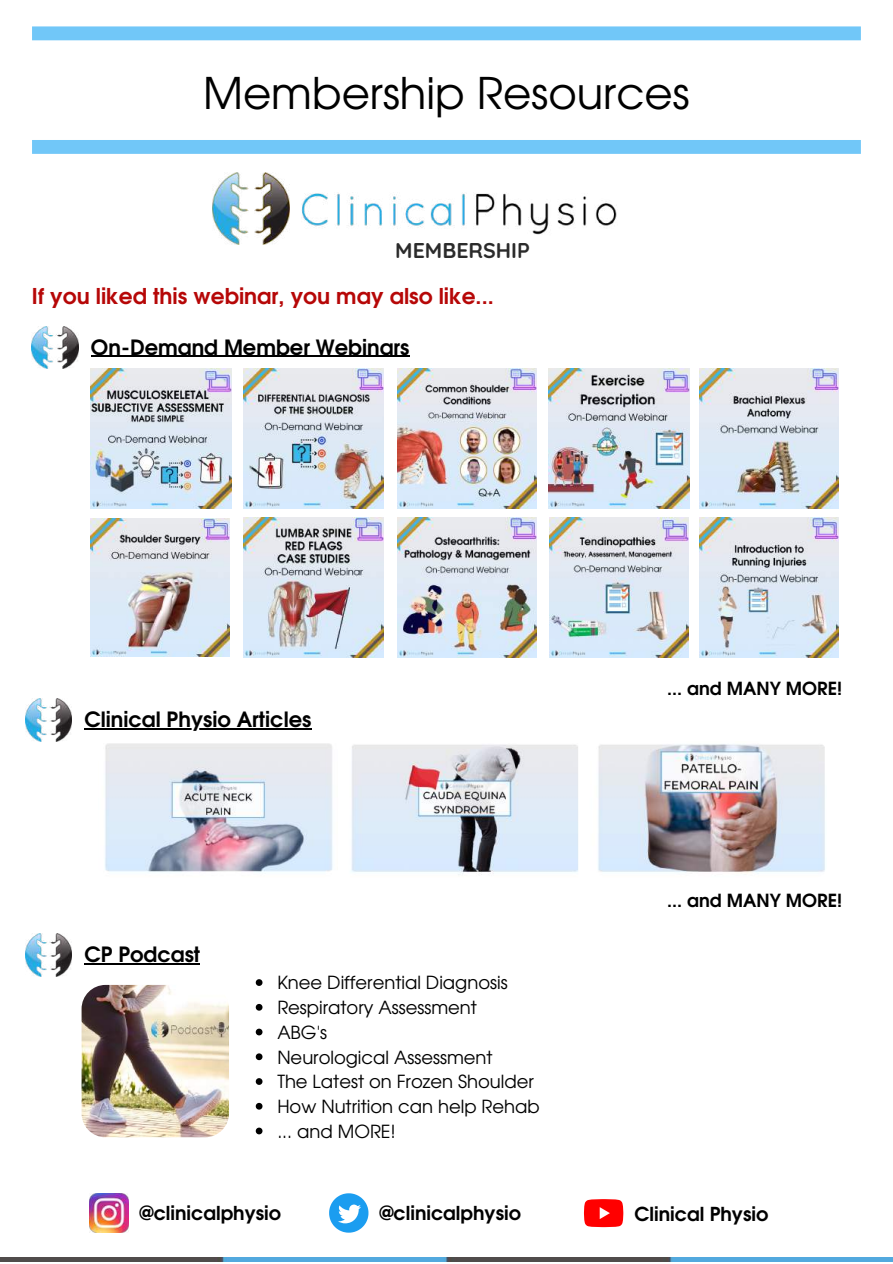
<style>
.page{position:relative;width:893px;height:1264px;background:#fff}
.page>*{position:absolute;margin:0;border:0;box-sizing:border-box;transform-origin:0 0}
.t1{font:43.5px "Te X Gyre Adventor";color:#000}
.t2{font:700 21.75px "Te X Gyre Adventor";color:#b60707}
.t3{font:700 21.3px "Quicksand";color:#2b2b2b}
.t4{font:700 21px "Te X Gyre Adventor";color:#000}
.t5{font:700 19.2px "Te X Gyre Adventor";color:#000}
.t6{font:700 19.05px "Te X Gyre Adventor";color:#000}
.t7{font:18px/24.8px "Te X Gyre Adventor";color:#000}
.t8{font:700 18px "Te X Gyre Adventor";color:#000}
</style>
<div class="page">
<svg style="left:32px;top:26px;width:828px;height:14px;background:#75c8f8"></svg>
<svg style="left:32px;top:140px;width:828px;height:14px;background:#72c7f8"></svg>
<img style="left:0;top:1257px;width:892px;height:4px">
<img style="left:89px;top:1193px;width:40px;height:39px">
<svg style="left:329px;top:1193px;width:39px;height:39px"></svg>
<svg style="left:584px;top:1199px;width:39px;height:28px"></svg>
<img style="left:301px;top:193px;width:316px;height:42px">
<img style="left:212px;top:172px;width:78px;height:72px">
<img style="left:25px;top:933px;width:46px;height:43px">
<img style="left:549px;top:518px;width:139px;height:139px">
<img style="left:243px;top:518px;width:140px;height:139px">
<img style="left:91px;top:368px;width:140px;height:141px">
<img style="left:699px;top:518px;width:139px;height:139px">
<img style="left:87px;top:729px;width:738px;height:146px">
<img style="left:81px;top:984px;width:148px;height:154px">
<img style="left:25px;top:698px;width:46px;height:43px">
<img style="left:32px;top:326px;width:46px;height:43px">
<img style="left:548px;top:368px;width:141px;height:141px">
<img style="left:397px;top:518px;width:139px;height:139px">
<img style="left:243px;top:369px;width:140px;height:139px">
<img style="left:699px;top:369px;width:139px;height:139px">
<img style="left:397px;top:369px;width:139px;height:139px">
<img style="left:91px;top:518px;width:138px;height:139px">
<hr style="left:84px;top:963px;width:116px;height:1px;background:#000">
<svg style="left:256px;top:979px;width:6px;height:6px"></svg>
<svg style="left:256px;top:1003px;width:6px;height:7px"></svg>
<svg style="left:256px;top:1028px;width:6px;height:7px"></svg>
<svg style="left:256px;top:1053px;width:6px;height:7px"></svg>
<svg style="left:256px;top:1078px;width:6px;height:6px"></svg>
<svg style="left:256px;top:1102px;width:6px;height:7px"></svg>
<svg style="left:256px;top:1127px;width:6px;height:7px"></svg>
<hr style="left:84px;top:728px;width:227px;height:1px;background:#000">
<hr style="left:91px;top:356px;width:318px;height:1px;background:#000">
<h1 class="t1" style="left:203px;top:59px;width:488px">Membership Resources</h1>
<p class="t3" style="left:395px;top:236px;width:136px">MEMBERSHIP</p>
<p class="t2" style="left:32px;top:277px;width:463px">If you liked this webinar, you may also like...</p>
<p class="t4" style="left:91px;top:328px;width:320px">On-Demand Member Webinars</p>
<p class="t4" style="left:84px;top:701px;width:228px">Clinical Physio Articles</p>
<p class="t4" style="left:84px;top:936px;width:117px">CP Podcast</p>
<p class="t7" style="left:277px;top:969px;width:264px">Knee Differential Diagnosis<br>Respiratory Assessment<br>ABG's<br>Neurological Assessment<br>The Latest on Frozen Shoulder<br>How Nutrition can help Rehab ... and MORE!</p>
<p class="t8" style="left:667px;top:672px;width:176px">... and MANY MORE!</p>
<p class="t8" style="left:667px;top:885px;width:176px">... and MANY MORE!</p>
<p class="t6" style="left:140px;top:1196px;width:143px">@clinicalphysio</p>
<p class="t6" style="left:379px;top:1196px;width:143px">@clinicalphysio</p>
<p class="t5" style="left:634px;top:1196px;width:135px">Clinical Physio</p>
</div>
